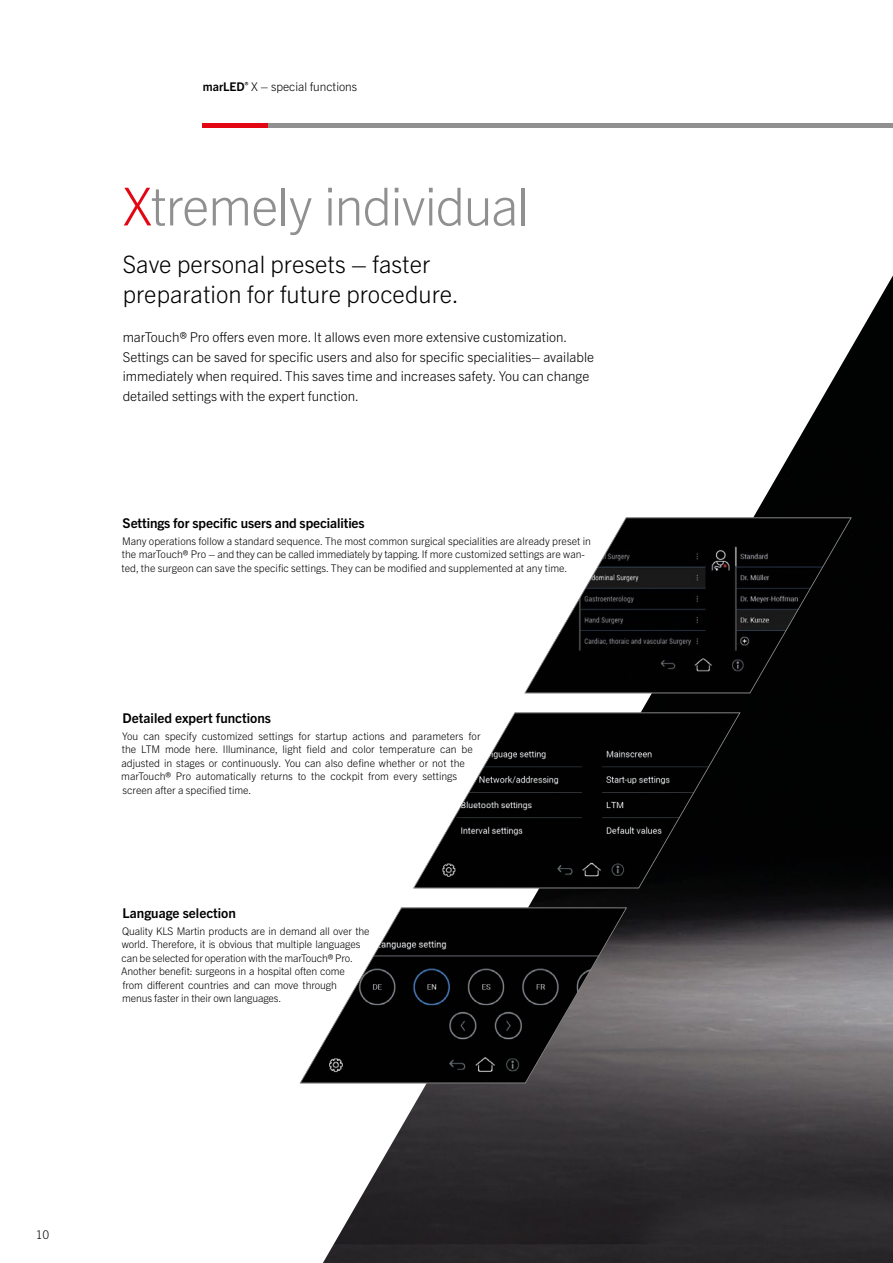
<style>
.page{position:relative;width:893px;height:1263px;background:#fff}
.page>*{position:absolute;margin:0;border:0;box-sizing:border-box;transform-origin:0 0}
.t1{font:300 52.5px "Trade Gothic Next LT Pro";letter-spacing:-.025em;color:#909090}
.t2{font:300 24px/30px "Trade Gothic Next LT Pro";color:#000}
.t3{font:300 13.5px/19.5px "Trade Gothic Next LT Pro";color:#000}
.t4{font:700 13.5px "Trade Gothic Next LT Pro";color:#000}
.t5{font:300 12px "Trade Gothic Next LT Pro";color:#000}
.t6{font:300 10.5px/13.5px "Trade Gothic Next LT Pro";color:#000}
.s1{font-weight:700}
.s2{color:#e30613}
</style>
<div class="page">
<div style="left:268px;top:123px;width:625px;height:5px;background:#909090"></div>
<div style="left:203px;top:123px;width:65px;height:5px;background:#e30613"></div>
<img style="left:323px;top:275px;width:570px;height:988px">
<svg style="left:300px;top:907px;width:327px;height:176px"></svg>
<svg style="left:524px;top:517px;width:328px;height:176px"></svg>
<svg style="left:413px;top:712px;width:327px;height:176px"></svg>
<p class="t5" style="left:203px;top:79px;width:156px"><span class="s1">marLED</span><sup>®</sup> X – special functions</p>
<h1 class="t1" style="left:123px;top:170px;width:408px"><span class="s2">X</span>tremely individual</h1>
<h2 class="t2" style="left:123px;top:248px;width:338px">Save personal presets – faster preparation for future procedure.</h2>
<p class="t3" style="left:123px;top:327px;width:473px">marTouch® Pro offers even more. It allows even more extensive customization.<br>Settings can be saved for specific users and also for specific specialities– available immediately when required. This saves time and increases safety. You can change detailed settings with the expert function.</p>
<p class="t4" style="left:123px;top:514px;width:244px">Settings for specific users and specialities</p>
<p class="t6" style="left:122px;top:533px;width:471px">Many operations follow a standard sequence. The most common surgical specialities are already preset in the marTouch® Pro – and they can be called immediately by tapping. If more customized settings are wan&shy;ted, the surgeon can save the specific settings. They can be modified and supplemented at any time.</p>
<p class="t4" style="left:123px;top:709px;width:150px">Detailed expert functions</p>
<p class="t6" style="left:121px;top:728px;width:361px">You can specify customized settings for startup actions and parameters for the LTM mode here. Illuminance, light field and color temperature can be adjusted in stages or continuously. You can also define whether or not the marTouch® Pro automatically returns to the cockpit from every settings screen after a specified time.</p>
<p class="t4" style="left:123px;top:904px;width:115px">Language selection</p>
<p class="t6" style="left:121px;top:923px;width:250px">Quality KLS Martin products are in demand all over the world. Therefore, it is obvious that multiple languages can be selected for operation with the marTouch® Pro.<br>Another benefit: surgeons in a hospital often come<br>from different countries and can move through<br>menus faster in their own languages.</p>
<p class="t5" style="left:36px;top:1226px;width:15px">10</p>
</div>
